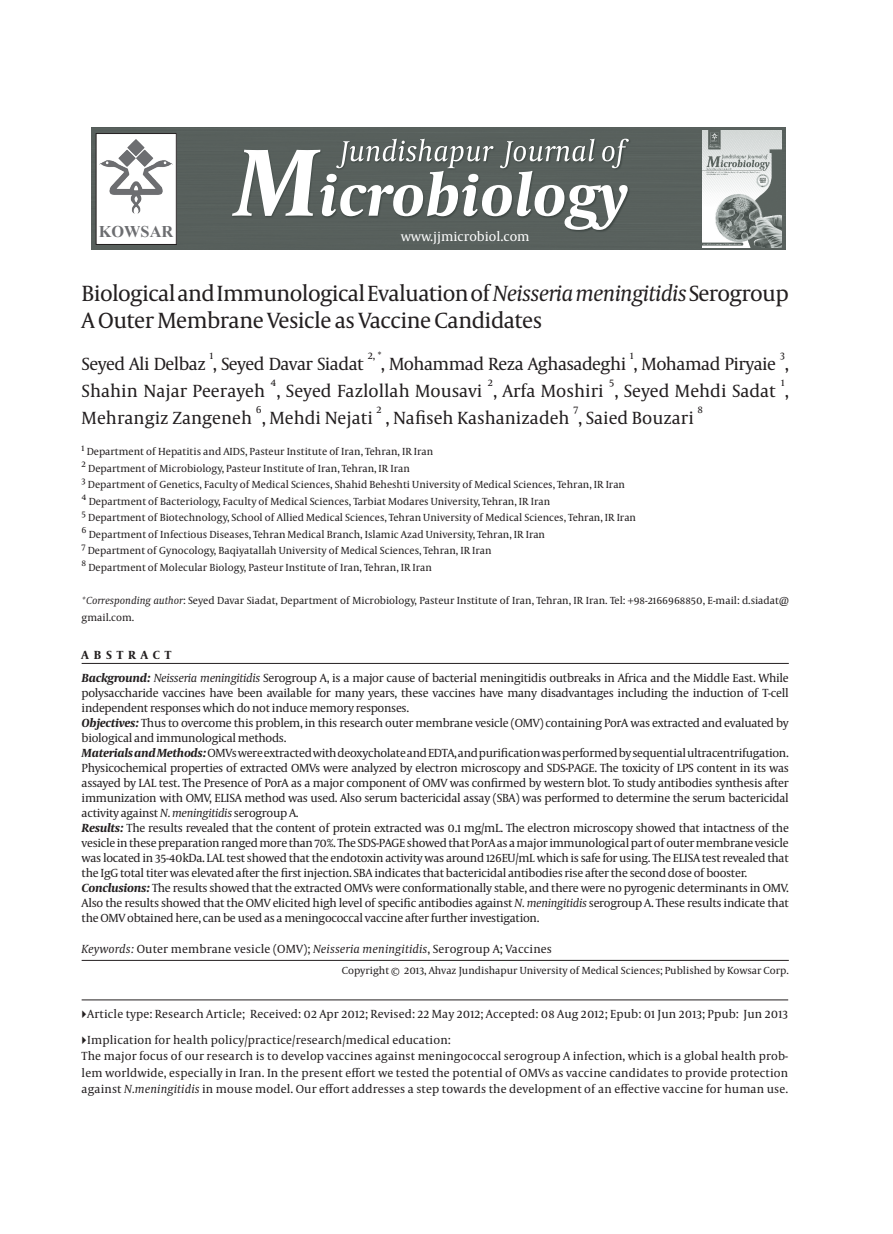
<style>
.page{position:relative;width:893px;height:1234px;background:#fff}
.page>*{position:absolute;margin:0;border:0;box-sizing:border-box;transform-origin:0 0}
.h-title{font:22.5px/27px "Capitolium News";letter-spacing:-.03em;color:#231f20}
.h-contrib{font:18px "Capitolium News";color:#231f20}
.h-contrib-2{font:18px "Capitolium News";letter-spacing:-.03em;color:#231f20}
.t1{font:700 16.35px "Times New Roman";color:#6c6d70}
.t2{font:13.35px "Capitolium News";color:#fff}
.abs-content{font:12px/15px "Capitolium News";letter-spacing:-.025em;color:#231f20;text-align:justify}
.footnote{font:12px/16.5px "Capitolium News";letter-spacing:.01em;color:#231f20;text-align:justify}
.article-info{font:12px "Capitolium News";letter-spacing:.01em;color:#231f20}
.keywords{font:12px "Capitolium News";letter-spacing:.01em;color:#231f20}
.fn-title{font:12px "Capitolium News";letter-spacing:.01em;color:#231f20}
.abs-title{font:700 12px "Capitolium News";letter-spacing:.4em;color:#231f20}
.h-aff{font:10.5px/17.2px "Capitolium News";color:#231f20}
.copyright{font:10.5px "Capitolium News";color:#231f20}
.h-contrib-3{font:10.5px "Capitolium News";color:#231f20}
.s1{font-style:italic}
.s2{font-weight:700;font-style:italic}
</style>
<div class="page">
<img style="left:91px;top:128px;width:695px;height:122px">
<img style="left:702px;top:130px;width:80px;height:117px">
<div style="left:96px;top:134px;width:80px;height:110px;background:#fff"></div>
<img style="left:99px;top:139px;width:74px;height:75px">
<div style="left:96px;top:133px;width:81px;height:112px;border:1px solid #231f20"></div>
<hr style="left:82px;top:663px;width:707px;height:1px;background:#231f20">
<hr style="left:82px;top:959px;width:707px;height:1px;background:#231f20">
<hr style="left:82px;top:999px;width:706px;height:1px;background:#231f20">
<h3 class="t1" style="left:99px;top:220px;width:76px">KOWSAR</h3>
<p class="t2" style="left:401px;top:229px;width:130px">www.jjmicrobiol.com</p>
<p class="h-title" style="left:82px;top:279px;width:709px">Biological and Immunological Evaluation of <span class="s1">Neisseria meningitidis</span> Serogroup<br>A Outer Membrane Vesicle as Vaccine Candidates</p>
<p class="h-contrib-2" style="left:82px;top:353px;width:284px">Seyed Ali Delbaz , Seyed Davar Siadat</p>
<p class="h-contrib-3" style="left:210px;top:349px;width:5px">1</p>
<p class="h-contrib-3" style="left:368px;top:349px;width:15px">2, *</p>
<p class="h-contrib-2" style="left:381px;top:353px;width:397px">, Mohammad Reza Aghasadeghi , Mohamad Piryaie</p>
<p class="h-contrib-3" style="left:630px;top:349px;width:5px">1</p>
<p class="h-contrib-3" style="left:780px;top:349px;width:6px">3</p>
<p class="h-contrib" style="left:785px;top:353px;width:6px">,</p>
<p class="h-contrib-3" style="left:781px;top:376px;width:5px">1</p>
<p class="h-contrib-3" style="left:488px;top:376px;width:7px">2</p>
<p class="h-contrib" style="left:82px;top:380px;width:185px">Shahin Najar Peerayeh</p>
<p class="h-contrib-3" style="left:271px;top:376px;width:7px">4</p>
<p class="h-contrib" style="left:276px;top:380px;width:208px">, Seyed Fazlollah Mousavi</p>
<p class="h-contrib" style="left:493px;top:380px;width:112px">, Arfa Moshiri</p>
<p class="h-contrib-3" style="left:609px;top:376px;width:7px">5</p>
<p class="h-contrib" style="left:614px;top:380px;width:163px">, Seyed Mehdi Sadat</p>
<p class="h-contrib" style="left:785px;top:380px;width:6px">,</p>
<p class="h-contrib-3" style="left:256px;top:403px;width:7px">6</p>
<p class="h-contrib" style="left:385px;top:407px;width:186px">, Nafiseh Kashanizadeh</p>
<p class="h-contrib-3" style="left:573px;top:403px;width:6px">7</p>
<p class="h-contrib" style="left:578px;top:407px;width:117px">, Saied Bouzari</p>
<p class="h-contrib-3" style="left:698px;top:403px;width:7px">8</p>
<p class="h-aff" style="left:82px;top:443px;width:353px"><sup>1</sup> Department of Hepatitis and AIDS, Pasteur Institute of Iran, Tehran, IR Iran</p>
<p class="h-aff" style="left:82px;top:459px;width:330px"><sup>2</sup> Department of Microbiology, Pasteur Institute of Iran, Tehran, IR Iran</p>
<p class="h-aff" style="left:82px;top:476px;width:545px"><sup>3</sup> Department of Genetics, Faculty of Medical Sciences, Shahid Beheshti University of Medical Sciences, Tehran, IR Iran</p>
<p class="h-aff" style="left:82px;top:492px;width:470px"><sup>4</sup> Department of Bacteriology, Faculty of Medical Sciences, Tarbiat Modares University, Tehran, IR Iran</p>
<p class="h-aff" style="left:82px;top:509px;width:556px"><sup>5</sup> Department of Biotechnology, School of Allied Medical Sciences, Tehran University of Medical Sciences, Tehran, IR Iran</p>
<p class="h-aff" style="left:82px;top:525px;width:465px"><sup>6</sup> Department of Infectious Diseases, Tehran Medical Branch, Islamic Azad University, Tehran, IR Iran</p>
<p class="h-aff" style="left:82px;top:542px;width:411px"><sup>7</sup> Department of Gynocology, Baqiyatallah University of Medical Sciences, Tehran, IR Iran</p>
<p class="h-aff" style="left:82px;top:558px;width:352px"><sup>8</sup> Department of Molecular Biology, Pasteur Institute of Iran, Tehran, IR Iran</p>
<p class="h-aff" style="left:82px;top:591px;width:709px"><span class="s1">*Corresponding author</span>: Seyed Davar Siadat, Department of Microbiology, Pasteur Institute of Iran, Tehran, IR Iran. Tel: +98-2166968850, E-mail: d.siadat@ gmail.com.</p>
<p class="abs-title" style="left:82px;top:647px;width:91px">ABSTRACT</p>
<p class="abs-content" style="left:82px;top:670px;width:709px"><span class="s2">Background:</span> <span class="s1">Neisseria meningitidis</span> Serogroup A, is a major cause of bacterial meningitidis outbreaks in Africa and the Middle East. While polysaccharide vaccines have been available for many years, these vaccines have many disadvantages including the induction of T-cell independent responses which do not induce memory responses.</p>
<p class="abs-content" style="left:82px;top:715px;width:709px"><span class="s2">Objectives:</span> Thus to overcome this problem, in this research outer membrane vesicle (OMV) containing PorA was extracted and evaluated by biological and immunological methods.</p>
<p class="abs-content" style="left:82px;top:745px;width:709px"><span class="s2">Materials and Methods:</span> OMVs were extracted with deoxycholate and EDTA, and purification was performed by sequential ultracentrifugation.<br>Physicochemical properties of extracted OMVs were analyzed by electron microscopy and SDS-PAGE. The toxicity of LPS content in its was assayed by LAL test. The Presence of PorA as a major component of OMV was confirmed by western blot. To study antibodies synthesis after immunization with OMV, ELISA method was used. Also serum bactericidal assay (SBA) was performed to determine the serum bactericidal activity against <span class="s1">N. meningitidis</span> serogroup A.</p>
<p class="abs-content" style="left:82px;top:820px;width:709px"><span class="s2">Results:</span> The results revealed that the content of protein extracted was 0.1 mg/mL. The electron microscopy showed that intactness of the vesicle in these preparation ranged more than 70%. The SDS-PAGE showed that PorA as a major immunological part of outer membrane vesicle was located in 35-40kDa. LAL test showed that the endotoxin activity was around 126EU/mL which is safe for using. The ELISA test revealed that the IgG total titer was elevated after the first injection. SBA indicates that bactericidal antibodies rise after the second dose of booster.</p>
<p class="abs-content" style="left:82px;top:880px;width:709px"><span class="s2">Conclusions:</span> The results showed that the extracted OMVs were conformationally stable, and there were no pyrogenic determinants in OMV.<br>Also the results showed that the OMV elicited high level of specific antibodies against <span class="s1">N. meningitidis</span> serogroup A. These results indicate that the OMV obtained here, can be used as a meningococcal vaccine after further investigation.</p>
<p class="keywords" style="left:82px;top:941px;width:472px"><span class="s1">Keywords:</span> Outer membrane vesicle (OMV); <span class="s1">Neisseria meningitidis</span>, Serogroup A; Vaccines</p>
<p class="copyright" style="left:342px;top:963px;width:449px">Copyright © 2013, Ahvaz Jundishapur University of Medical Sciences; Published by Kowsar Corp.</p>
<p class="article-info" style="left:87px;top:1006px;width:702px">Article type: Research Article; Received: 02 Apr 2012; Revised: 22 May 2012; Accepted: 08 Aug 2012; Epub: 01 Jun 2013; Ppub: Jun 2013</p>
<p class="fn-title" style="left:87px;top:1032px;width:365px">Implication for health policy/practice/research/medical education:</p>
<p class="footnote" style="left:82px;top:1047px;width:708px">The major focus of our research is to develop vaccines against meningococcal serogroup A infection, which is a global health prob&shy;lem worldwide, especially in Iran. In the present effort we tested the potential of OMVs as vaccine candidates to provide protection against <span class="s1">N.meningitidis</span> in mouse model. Our effort addresses a step towards the development of an effective vaccine for human use.</p>
<p class="h-contrib-3" style="left:377px;top:403px;width:7px">2</p>
<p class="h-contrib" style="left:82px;top:407px;width:172px">Mehrangiz Zangeneh</p>
<p class="h-contrib" style="left:262px;top:407px;width:113px">, Mehdi Nejati</p>
</div>
